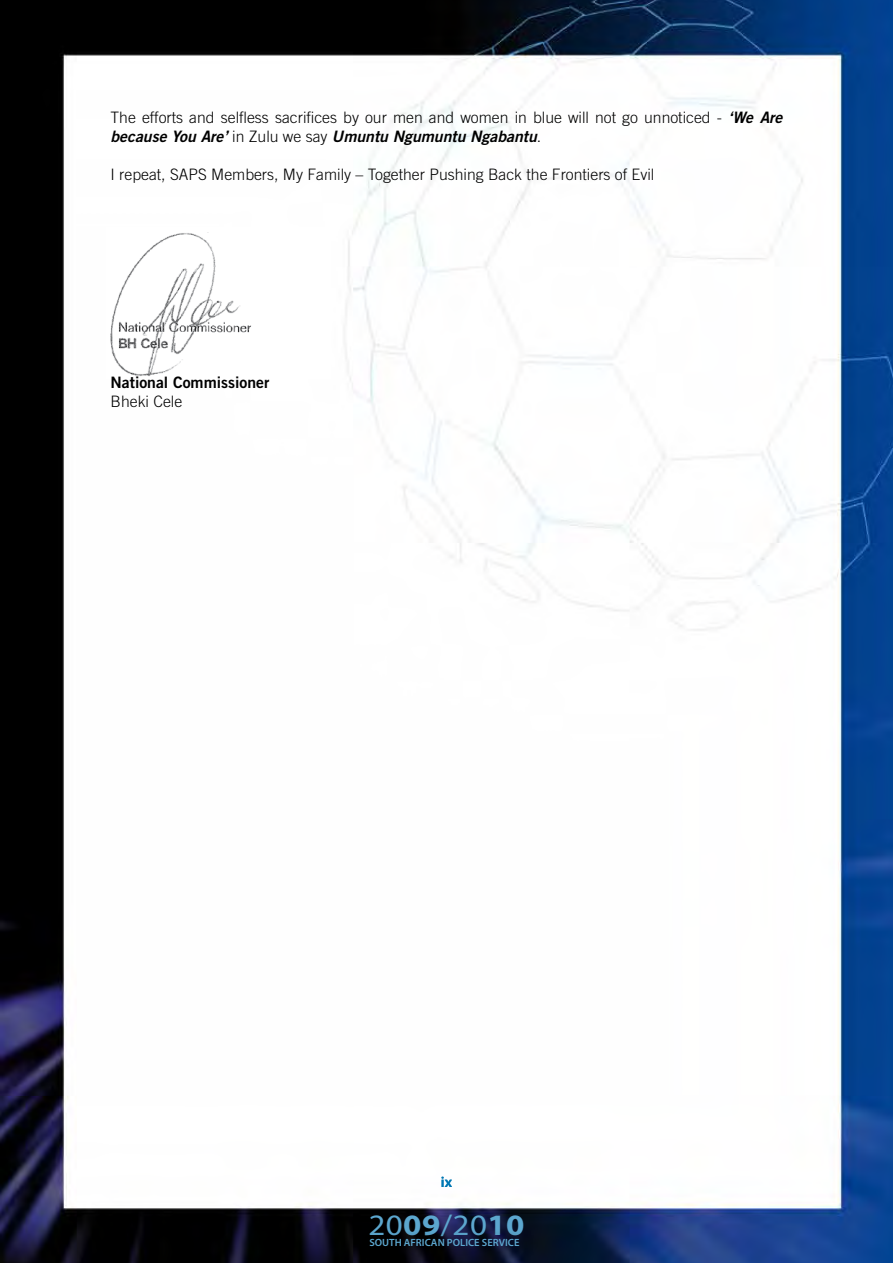
<style>
.page{position:relative;width:893px;height:1263px;background:#fff}
.page>*{position:absolute;margin:0;border:0;box-sizing:border-box;transform-origin:0 0}
.t1{font:29.7px "Myriad Pro";color:#5ca7cf;scale:1.11 1}
.t2{font:300 15.75px "Trade Gothic";color:#000}
.t3{font:italic 15.75px "Trade Gothic Bold Two";color:#000}
.t4{font:15.75px "Trade Gothic Bold Two";color:#000}
.t5{font:600 15px "Myriad Pro";color:#0077b3}
.t6{font:600 10.5px "Myriad Pro";color:#5ca7cf}
.s1{font-family:"Trade Gothic Bold Two";font-weight:400;font-style:italic}
.s2{font-family:"Trade Gothic";font-weight:300;font-style:normal}
.s3{font-weight:700}
</style>
<div class="page">
<img style="left:0;top:0;width:893px;height:1263px">
<div style="left:358px;top:1227px;width:175px;height:35px;background:#000;opacity:.85"></div>
<img style="left:106px;top:227px;width:225px;height:151px">
<div style="left:239px;top:239px;width:26px;height:25px;background:#fff"></div>
<p class="t2" style="left:111px;top:108px;width:673px">The efforts and selfless sacrifices by our men and women in blue will not go unnoticed - <span class="s1">‘We Are</span></p>
<p class="t3" style="left:111px;top:127px;width:432px">because You Are’ <span class="s2">in Zulu we say</span> Umuntu Ngumuntu Ngabantu<span class="s2">.</span></p>
<p class="t2" style="left:111px;top:165px;width:545px">I repeat, SAPS Members, My Family – Together Pushing Back the Frontiers of Evil</p>
<p class="t4" style="left:111px;top:373px;width:160px">National Commissioner</p>
<p class="t2" style="left:111px;top:392px;width:73px">Bheki Cele</p>
<p class="t5" style="left:441px;top:1173px;width:13px">ix</p>
<h1 class="t1" style="left:368px;top:1207px;width:142px">20<span class="s3">09</span>/20<span class="s3">10</span></h1>
<p class="t6" style="left:369px;top:1236px;width:152px">SOUTH AFRICAN POLICE SERVICE</p>
</div>
